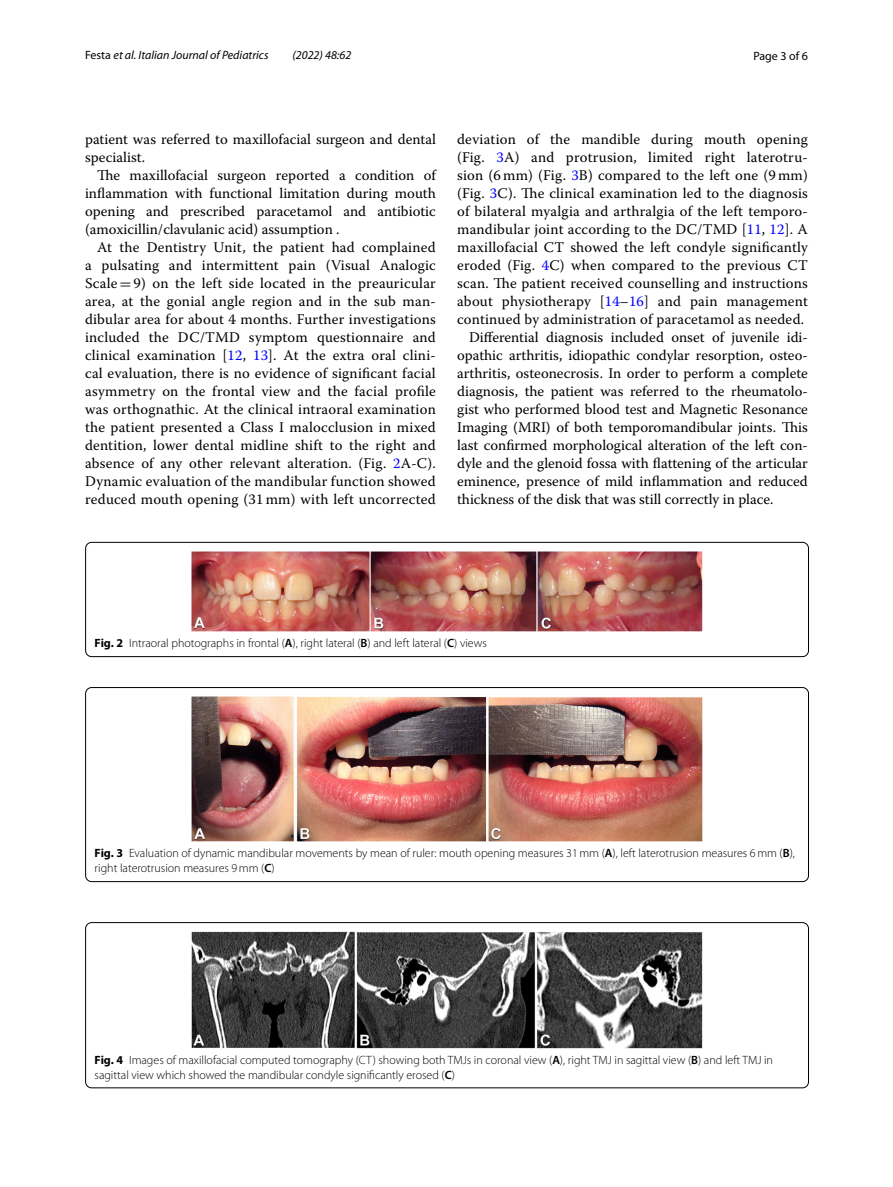
<style>
.page{position:relative;width:893px;height:1187px;background:#fff}
.page>*{position:absolute;margin:0;border:0;box-sizing:border-box;transform-origin:0 0}
.t1{font:14.7px/18px "Warnock Pro";letter-spacing:.005em;color:#000;text-align:justify}
.t2{font:300 12px/15px "Myriad Pro";color:#000}
.t3{font:italic 12px "Myriad Pro";color:#000}
.t4{font:12px "Myriad Pro";color:#000}
.s1{font-style:normal}
.s2{font-family:"MTSY"}
.s3{color:#00f}
.s4{font-weight:700}
.s5{font-weight:600}
</style>
<div class="page">
<img style="left:192px;top:551px;width:510px;height:80px">
<div style="left:85px;top:542px;width:724px;height:114px;border:1px solid #000;border-radius:6px"></div>
<img style="left:192px;top:696px;width:510px;height:145px">
<div style="left:85px;top:687px;width:724px;height:194px;border:1px solid #000;border-radius:6px"></div>
<img style="left:192px;top:931px;width:510px;height:117px">
<div style="left:85px;top:922px;width:724px;height:165px;border:1px solid #000;border-radius:6px"></div>
<p class="t3" style="left:85px;top:48px;width:185px"><span class="s1">Festa</span> et al. Italian Journal of Pediatrics</p>
<p class="t3" style="left:293px;top:48px;width:60px">(2022) 48:62</p>
<p class="t4" style="left:753px;top:48px;width:56px">Page 3 of 6</p>
<p class="t1" style="left:85px;top:130px;width:352px">patient was referred to maxillofacial surgeon and dental specialist.</p>
<p class="t1" style="left:85px;top:166px;width:352px;text-indent:12px">The maxillofacial surgeon reported a condition of inflammation with functional limitation during mouth opening and prescribed paracetamol and antibiotic (amoxicillin/clavulanic acid) assumption .</p>
<p class="t1" style="left:85px;top:238px;width:352px;text-indent:12px">At the Dentistry Unit, the patient had complained a pulsating and intermittent pain (Visual Analogic Scale<span class="s2">=</span>9) on the left side located in the preauricular area, at the gonial angle region and in the sub man&shy;dibular area for about 4 months. Further investigations included the DC/TMD symptom questionnaire and clinical examination [<span class="s3">12</span>, <span class="s3">13</span>]. At the extra oral clini&shy;cal evaluation, there is no evidence of significant facial asymmetry on the frontal view and the facial profile was orthognathic. At the clinical intraoral examination the patient presented a Class I malocclusion in mixed dentition, lower dental midline shift to the right and absence of any other relevant alteration. (Fig. <span class="s3">2</span>A-C).<br>Dynamic evaluation of the mandibular function showed reduced mouth opening (31 mm) with left uncorrected</p>
<p class="t1" style="left:457px;top:130px;width:352px">deviation of the mandible during mouth opening</p>
<p class="t1" style="left:457px;top:148px;width:352px">(Fig. <span class="s3">3</span>A) and protrusion, limited right laterotru-</p>
<p class="t1" style="left:457px;top:166px;width:352px">sion (6 mm) (Fig. <span class="s3">3</span>B) compared to the left one (9 mm)</p>
<p class="t1" style="left:457px;top:184px;width:352px">(Fig. <span class="s3">3</span>C). The clinical examination led to the diagnosis</p>
<p class="t1" style="left:457px;top:202px;width:352px">of bilateral myalgia and arthralgia of the left temporo-</p>
<p class="t1" style="left:457px;top:220px;width:352px">mandibular joint according to the DC/TMD [<span class="s3">11</span>, <span class="s3">12</span>]. A</p>
<p class="t1" style="left:457px;top:238px;width:352px">maxillofacial CT showed the left condyle significantly</p>
<p class="t1" style="left:457px;top:256px;width:352px">eroded (Fig. <span class="s3">4</span>C) when compared to the previous CT</p>
<p class="t1" style="left:457px;top:274px;width:352px">scan. The patient received counselling and instructions</p>
<p class="t1" style="left:457px;top:292px;width:352px">about physiotherapy [<span class="s3">14</span>–<span class="s3">16</span>] and pain management</p>
<p class="t1" style="left:457px;top:310px;width:349px">continued by administration of paracetamol as needed.</p>
<p class="t1" style="left:469px;top:328px;width:340px">Differential diagnosis included onset of juvenile idi-</p>
<p class="t1" style="left:457px;top:346px;width:352px">opathic arthritis, idiopathic condylar resorption, osteo-</p>
<p class="t1" style="left:457px;top:364px;width:352px">arthritis, osteonecrosis. In order to perform a complete</p>
<p class="t1" style="left:457px;top:382px;width:352px">diagnosis, the patient was referred to the rheumatolo-</p>
<p class="t1" style="left:457px;top:400px;width:352px">gist who performed blood test and Magnetic Resonance</p>
<p class="t1" style="left:457px;top:418px;width:352px">Imaging (MRI) of both temporomandibular joints. This</p>
<p class="t1" style="left:457px;top:436px;width:352px">last confirmed morphological alteration of the left con-</p>
<p class="t1" style="left:457px;top:454px;width:352px">dyle and the glenoid fossa with flattening of the articular</p>
<p class="t1" style="left:457px;top:472px;width:352px">eminence, presence of mild inflammation and reduced</p>
<p class="t1" style="left:457px;top:490px;width:318px">thickness of the disk that was still correctly in place.</p>
<p class="t2" style="left:95px;top:635px;width:394px"><span class="s4">Fig. 2</span> Intraoral photographs in frontal (<span class="s5">A</span>), right lateral (<span class="s5">B</span>) and left lateral (<span class="s5">C</span>) views</p>
<p class="t2" style="left:95px;top:845px;width:702px"><span class="s4">Fig. 3</span> Evaluation of dynamic mandibular movements by mean of ruler: mouth opening measures 31mm (<span class="s5">A</span>), left laterotrusion measures 6mm (<span class="s5">B</span>), right laterotrusion measures 9mm (<span class="s5">C</span>)</p>
<p class="t2" style="left:95px;top:1052px;width:680px"><span class="s4">Fig. 4</span> Images of maxillofacial computed tomography (CT) showing both TMJs in coronal view (<span class="s5">A</span>), right TMJ in sagittal view (<span class="s5">B</span>) and left TMJ in sagittal view which showed the mandibular condyle significantly erosed (<span class="s5">C</span>)</p>
</div>
